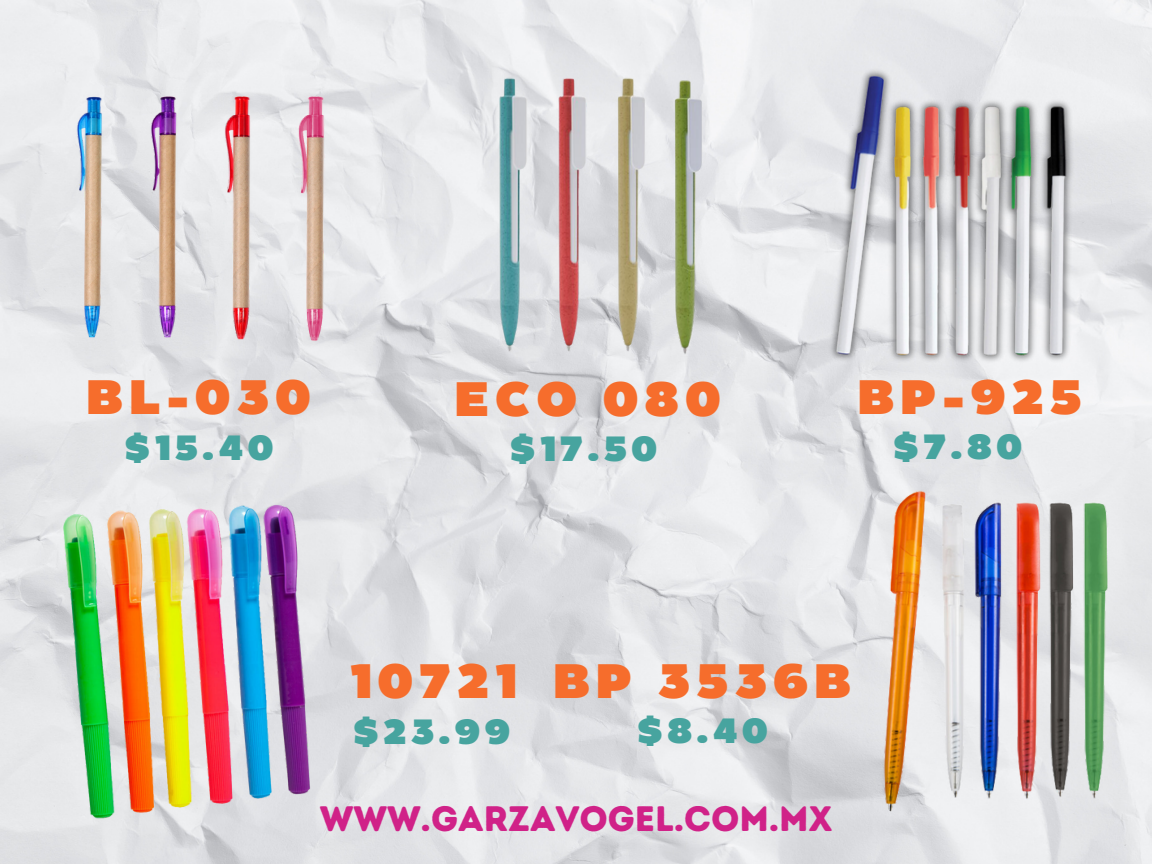
<style>
.page{position:relative;width:1152px;height:864px;background:#fff}
.page>*{position:absolute;margin:0;border:0;box-sizing:border-box;transform-origin:0 0}
.t1{font:48.3px "Monami";letter-spacing:.1em;color:#f66d2c}
.t2{font:35.4px "Intro Rust Base";color:#d02288}
.t3{font:34.95px "Monami";letter-spacing:.1em;color:#47a49f}
</style>
<div class="page">
<img style="left:0;top:0;width:1152px;height:864px">
<img style="left:0;top:453px;width:383px;height:405px">
<img style="left:74px;top:47px;width:277px;height:344px">
<img style="left:419px;top:59px;width:313px;height:312px">
<img style="left:800px;top:56px;width:315px;height:315px">
<img style="left:793px;top:470px;width:358px;height:358px">
<h2 class="t1" style="left:86px;top:376px;width:227px">BL-030</h2>
<h2 class="t3" style="left:124px;top:432px;width:151px">$15.40</h2>
<h2 class="t1" style="left:454px;top:377px;width:269px">ECO 080</h2>
<p class="t3" style="left:509px;top:433px;width:150px">$17.50</p>
<p class="t1" style="left:857px;top:376px;width:226px">BP-925</p>
<h1 class="t3" style="left:893px;top:431px;width:132px">$7.80</h1>
<h1 class="t1" style="left:349px;top:659px;width:169px">10721</h1>
<h2 class="t3" style="left:353px;top:716px;width:160px">$23.99</h2>
<h2 class="t1" style="left:553px;top:659px;width:301px">BP 3536B</h2>
<p class="t3" style="left:637px;top:715px;width:133px">$8.40</p>
<h1 class="t2" style="left:320px;top:797px;width:514px">WWW.GARZAVOGEL.COM.MX</h1>
</div>
